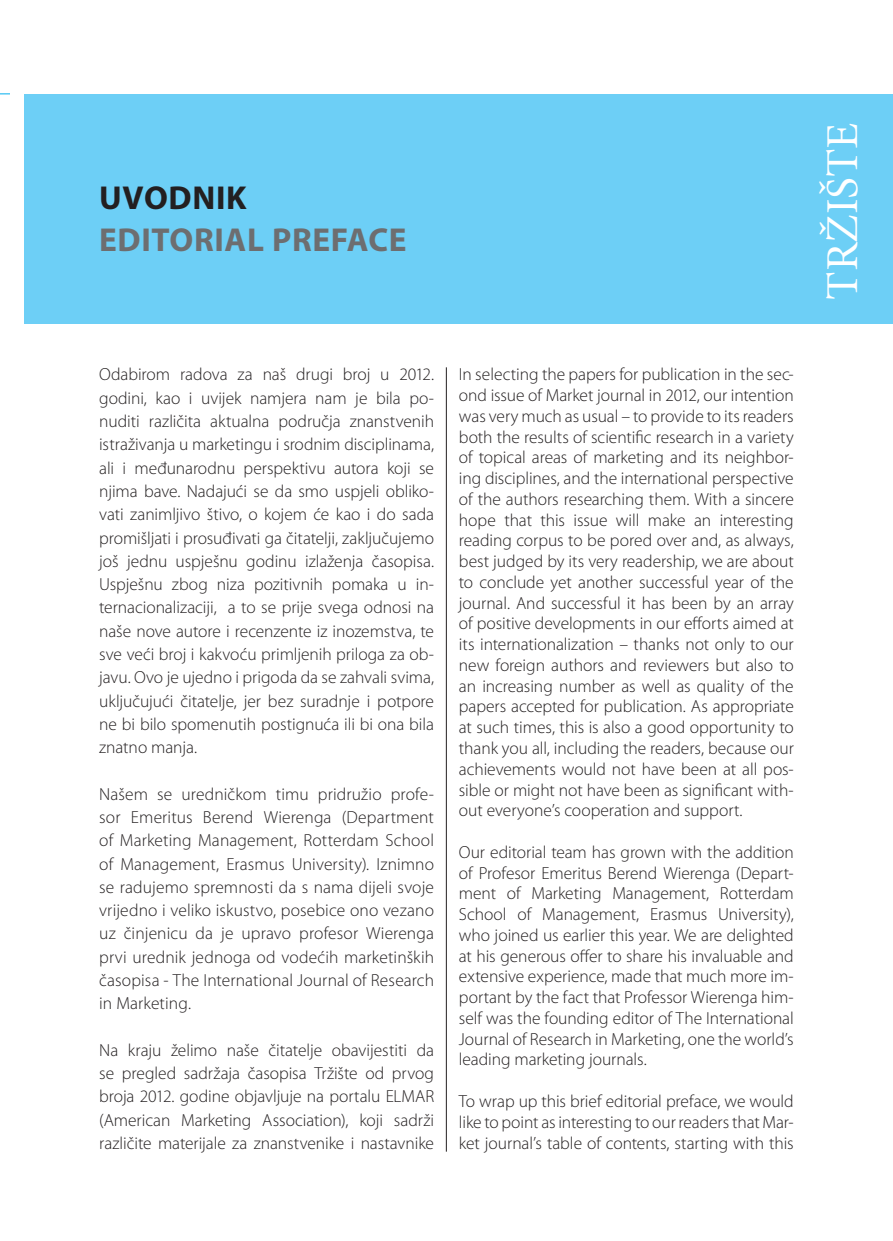
<style>
.page{position:relative;width:893px;height:1241px;background:#fff}
.page>*{position:absolute;margin:0;border:0;box-sizing:border-box;transform-origin:0 0}
.t1{font:45.5px "Minion Pro";color:#fff}
.t2{font:700 33.25px "Myriad Pro";letter-spacing:.02em;color:#6d6e70}
.t3{font:700 33.25px "Myriad Pro";letter-spacing:.02em;color:#231f20}
.t4{font:31.5px "Minion Pro";color:#fff}
.t5{font:300 17.5px/20.7px "Myriad Pro";color:#231f20;text-align:justify}
</style>
<div class="page">
<hr style="left:446px;top:367px;width:1px;height:784px;background:#231f20">
<div style="left:25px;top:94px;width:868px;height:230px;background:#6dcff6"></div>
<h2 class="t3" style="left:99px;top:185px;width:149px">UVODNIK</h2>
<h2 class="t2" style="left:99px;top:227px;width:309px">EDITORIAL PREFACE</h2>
<h3 class="t4" style="left:848px;top:114px;width:124px;rotate:90deg">TRŽIŠTE</h3>
<h1 class="t1" style="left:825px;top:300px;width:179px;rotate:-90deg">TRŽIŠTE</h1>
<p class="t5" style="left:99px;top:365px;width:336px;line-height:23.3px">Odabirom radova za naš drugi broj u 2012. godini, kao i uvijek namjera nam je bila po&shy;nuditi različita aktualna područja znanstvenih istraživanja u marketingu i srodnim disciplinama, ali i međunarodnu perspektivu autora koji se njima bave. Nadajući se da smo uspjeli obliko&shy;vati zanimljivo štivo, o kojem će kao i do sada promišljati i prosuđivati ga čitatelji, zaključujemo još jednu uspješnu godinu izlaženja časopisa.<br>Uspješnu zbog niza pozitivnih pomaka u in&shy;ternacionalizaciji, a to se prije svega odnosi na naše nove autore i recenzente iz inozemstva, te sve veći broj i kakvoću primljenih priloga za ob&shy;javu. Ovo je ujedno i prigoda da se zahvali svima, uključujući čitatelje, jer bez suradnje i potpore ne bi bilo spomenutih postignuća ili bi ona bila znatno manja.</p>
<p class="t5" style="left:99px;top:783px;width:336px;line-height:23.3px">Našem se uredničkom timu pridružio profe&shy;sor Emeritus Berend Wierenga (Department of Marketing Management, Rotterdam School of Management, Erasmus University). Iznimno se radujemo spremnosti da s nama dijeli svoje vrijedno i veliko iskustvo, posebice ono vezano uz činjenicu da je upravo profesor Wierenga prvi urednik jednoga od vodećih marketinških časopisa - The International Journal of Research in Marketing.</p>
<p class="t5" style="left:99px;top:1039px;width:336px;line-height:23.3px">Na kraju želimo naše čitatelje obavijestiti da se pregled sadržaja časopisa Tržište od prvog broja 2012. godine objavljuje na portalu ELMAR (American Marketing Association), koji sadrži različite materijale za znanstvenike i nastavnike</p>
<p class="t5" style="left:459px;top:366px;width:336px">In selecting the papers for publication in the sec&shy;ond issue of Market journal in 2012, our intention was very much as usual – to provide to its readers both the results of scientific research in a variety of topical areas of marketing and its neighbor&shy;ing disciplines, and the international perspective of the authors researching them. With a sincere hope that this issue will make an interesting reading corpus to be pored over and, as always, best judged by its very readership, we are about to conclude yet another successful year of the journal. And successful it has been by an array of positive developments in our efforts aimed at its internationalization – thanks not only to our new foreign authors and reviewers but also to an increasing number as well as quality of the papers accepted for publication. As appropriate at such times, this is also a good opportunity to thank you all, including the readers, because our achievements would not have been at all pos&shy;sible or might not have been as significant with&shy;out everyone’s cooperation and support.</p>
<p class="t5" style="left:459px;top:843px;width:336px">Our editorial team has grown with the addition of Profesor Emeritus Berend Wierenga (Depart&shy;ment of Marketing Management, Rotterdam School of Management, Erasmus University), who joined us earlier this year. We are delighted at his generous offer to share his invaluable and extensive experience, made that much more im&shy;portant by the fact that Professor Wierenga him&shy;self was the founding editor of The International Journal of Research in Marketing, one the world’s leading marketing journals.</p>
<p class="t5" style="left:459px;top:1091px;width:336px">To wrap up this brief editorial preface, we would like to point as interesting to our readers that Mar&shy;ket journal’s table of contents, starting with this</p>
</div>
